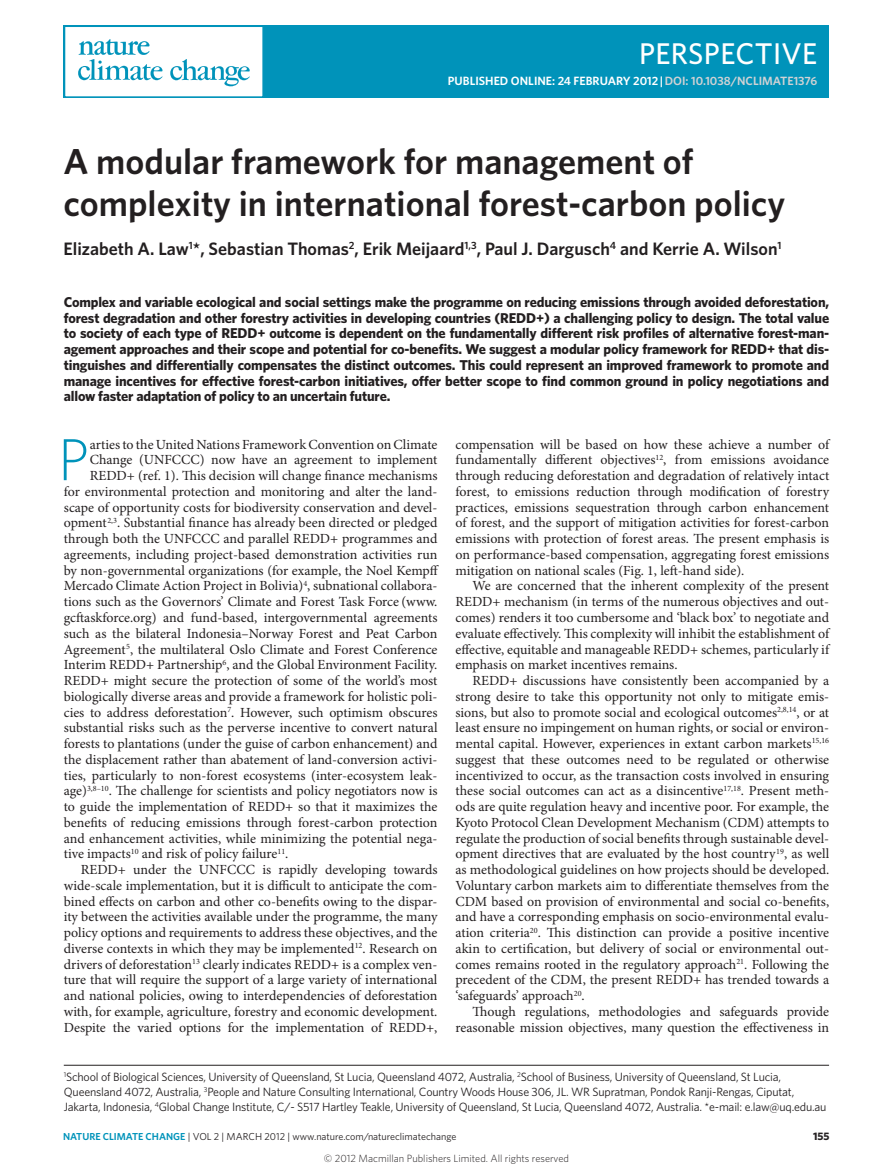
<style>
.page{position:relative;width:893px;height:1174px;background:#fff}
.page>*{position:absolute;margin:0;border:0;box-sizing:border-box;transform-origin:0 0}
.Body_first_w_drop_c{font:300 59.4px "Whitney";color:#0093ba}
.Title{font:600 36px/42px "Whitney";color:#231f20}
.t1{font:500 30px "Whitney";letter-spacing:.01em;color:#fff}
.Author{font:600 18px "Whitney";color:#231f20}
.Abstract{font:700 14.25px/15.8px "Whitney";letter-spacing:-.01em;color:#231f20;text-align:justify}
.Body_text{font:13.95px/15.8px "Minion Pro";color:#231f20;text-align:justify}
.Body_first_w_drop_c-2{font:13.95px "Minion Pro";color:#231f20}
.Address{font:12px/15px "Whitney";letter-spacing:-.015em;color:#231f20}
.t2{font:600 12px "Whitney";color:#fff}
.t3{font:700 10.8px "Whitney";color:#231f20}
.t4{font:300 10.5px "Whitney";color:#231f20}
.t5{font:10.2px "Whitney";color:#231f20}
.s1{color:#d1d2d4}
.s2{font-weight:600;color:#0093ba}
</style>
<div class="page">
<hr style="left:64px;top:1064px;width:765px;height:1px;background:#231f20">
<div style="left:64px;top:26px;width:765px;height:72px;background:#0093ba"></div>
<div style="left:64px;top:26px;width:200px;height:72px;background:#fff;border:2px solid #0093ba"></div>
<svg style="left:170px;top:59px;width:80px;height:27px"></svg>
<svg style="left:78px;top:39px;width:84px;height:41px"></svg>
<p class="t1" style="left:639px;top:34px;width:180px">PERSPECTIVE</p>
<p class="t2" style="left:448px;top:73px;width:371px">PUBLISHED ONLINE: 24 FEBRUARY 2012 |<span class="s1">DOI: 10.1038/NCLIMATE1376</span></p>
<p class="Title" style="left:64px;top:140px;width:723px">A modular framework for management of complexity in international forest-carbon policy</p>
<p class="Author" style="left:64px;top:237px;width:719px">Elizabeth A. Law<sup>1</sup>*, Sebastian Thomas<sup>2</sup>, Erik Meijaard<sup>1,3</sup>, Paul J. Dargusch<sup>4</sup> and Kerrie A. Wilson<sup>1</sup></p>
<p class="Abstract" style="left:64px;top:294px;width:767px">Complex and variable ecological and social settings make the programme on reducing emissions through avoided deforestation, forest degradation and other forestry activities in developing countries (REDD+) a challenging policy to design. The total value to society of each type of REDD+ outcome is dependent on the fundamentally different risk profiles of alternative forest-man&shy;agement approaches and their scope and potential for co-benefits. We suggest a modular policy framework for REDD+ that dis&shy;tinguishes and differentially compensates the distinct outcomes. This could represent an improved framework to promote and manage incentives for effective forest-carbon initiatives, offer better scope to find common ground in policy negotiations and allow faster adaptation of policy to an uncertain future.</p>
<p class="Body_text" style="left:455px;top:437px;width:375px">compensation will be based on how these achieve a number of fundamentally different objectives<sup>12</sup>, from emissions avoidance through reducing deforestation and degradation of relatively intact forest, to emissions reduction through modification of forestry practices, emissions sequestration through carbon enhancement of forest, and the support of mitigation activities for forest-carbon emissions with protection of forest areas. The present emphasis is on performance-based compensation, aggregating forest emissions mitigation on national scales (Fig. 1, left-hand side).</p>
<p class="Body_text" style="left:455px;top:578px;width:375px;text-indent:17px">We are concerned that the inherent complexity of the present REDD+ mechanism (in terms of the numerous objectives and out&shy;comes) renders it too cumbersome and ‘black box’ to negotiate and evaluate effectively. This complexity will inhibit the establishment of effective, equitable and manageable REDD+ schemes, particularly if emphasis on market incentives remains.</p>
<p class="Body_text" style="left:455px;top:673px;width:375px;text-indent:17px">REDD+ discussions have consistently been accompanied by a strong desire to take this opportunity not only to mitigate emis&shy;sions, but also to promote social and ecological outcomes<sup>2,8,14</sup>, or at least ensure no impingement on human rights, or social or environ&shy;mental capital. However, experiences in extant carbon markets<sup>15,16 </sup>suggest that these outcomes need to be regulated or otherwise incentivized to occur, as the transaction costs involved in ensuring these social outcomes can act as a disincentive<sup>17,18</sup>. Present meth&shy;ods are quite regulation heavy and incentive poor. For example, the Kyoto Protocol Clean Development Mechanism (CDM) attempts to regulate the production of social benefits through sustainable devel&shy;opment directives that are evaluated by the host country<sup>19</sup>, as well as methodological guidelines on how projects should be developed.<br>Voluntary carbon markets aim to differentiate themselves from the CDM based on provision of environmental and social co-benefits, and have a corresponding emphasis on socio-environmental evalu&shy;ation criteria<sup>20</sup>. This distinction can provide a positive incentive akin to certification, but delivery of social or environmental out&shy;comes remains rooted in the regulatory approach<sup>21</sup>. Following the precedent of the CDM, the present REDD+ has trended towards a ‘safeguards’ approach<sup>20</sup>.</p>
<p class="Body_text" style="left:455px;top:1004px;width:375px;text-align:right">Though regulations, methodologies and safeguards provide reasonable mission objectives, many question the effectiveness in</p>
<p class="Address" style="left:64px;top:1069px;width:764px"><sup>1</sup>School of Biological Sciences, University of Queensland, St Lucia, Queensland 4072, Australia, <sup>2</sup>School of Business, University of Queensland, St Lucia,<br>Queensland 4072, Australia, <sup>3</sup>People and Nature Consulting International, Country Woods House 306, JL. WR Supratman, Pondok Ranji-Rengas, Ciputat,<br>Jakarta, Indonesia, <sup>4</sup>Global Change Institute, C/- S517 Hartley Teakle, University of Queensland, St Lucia, Queensland 4072, Australia. *e-mail: e.law@uq.edu.au</p>
<p class="Body_first_w_drop_c" style="left:58px;top:420px;width:33px">P</p>
<p class="Body_first_w_drop_c-2" style="left:90px;top:436px;width:349px">arties to the United Nations Framework Convention on Climate</p>
<p class="Body_first_w_drop_c-2" style="left:90px;top:451px;width:349px">Change (UNFCCC) now have an agreement to implement</p>
<p class="Body_first_w_drop_c-2" style="left:90px;top:467px;width:349px">REDD+ (ref. 1). This decision will change finance mechanisms</p>
<p class="Body_first_w_drop_c-2" style="left:64px;top:483px;width:375px">for environmental protection and monitoring and alter the land-</p>
<p class="Body_first_w_drop_c-2" style="left:64px;top:499px;width:375px">scape of opportunity costs for biodiversity conservation and devel-</p>
<p class="Body_first_w_drop_c-2" style="left:64px;top:514px;width:375px">opment<sup>2,3</sup>. Substantial finance has already been directed or pledged</p>
<p class="Body_first_w_drop_c-2" style="left:64px;top:530px;width:375px">through both the UNFCCC and parallel REDD+ programmes and</p>
<p class="Body_first_w_drop_c-2" style="left:64px;top:546px;width:375px">agreements, including project-based demonstration activities run</p>
<p class="Body_first_w_drop_c-2" style="left:64px;top:562px;width:377px">by non-governmental organizations (for example, the Noel Kempff</p>
<p class="Body_first_w_drop_c-2" style="left:64px;top:577px;width:375px">Mercado Climate Action Project in Bolivia)<sup>4</sup>, subnational collabora-</p>
<p class="Body_first_w_drop_c-2" style="left:64px;top:593px;width:375px">tions such as the Governors’ Climate and Forest Task Force (www.</p>
<p class="Body_first_w_drop_c-2" style="left:64px;top:609px;width:375px">gcftaskforce.org) and fund-based, intergovernmental agreements</p>
<p class="Body_first_w_drop_c-2" style="left:64px;top:625px;width:375px">such as the bilateral Indonesia–Norway Forest and Peat Carbon</p>
<p class="Body_first_w_drop_c-2" style="left:64px;top:640px;width:375px">Agreement<sup>5</sup>, the multilateral Oslo Climate and Forest Conference</p>
<p class="Body_first_w_drop_c-2" style="left:64px;top:656px;width:375px">Interim REDD+ Partnership<sup>6</sup>, and the Global Environment Facility.</p>
<p class="Body_first_w_drop_c-2" style="left:64px;top:672px;width:375px">REDD+ might secure the protection of some of the world’s most</p>
<p class="Body_first_w_drop_c-2" style="left:64px;top:688px;width:375px">biologically diverse areas and provide a framework for holistic poli-</p>
<p class="Body_first_w_drop_c-2" style="left:64px;top:703px;width:375px">cies to address deforestation<sup>7</sup>. However, such optimism obscures</p>
<p class="Body_first_w_drop_c-2" style="left:64px;top:719px;width:375px">substantial risks such as the perverse incentive to convert natural</p>
<p class="Body_first_w_drop_c-2" style="left:64px;top:735px;width:375px">forests to plantations (under the guise of carbon enhancement) and</p>
<p class="Body_first_w_drop_c-2" style="left:64px;top:751px;width:375px">the displacement rather than abatement of land-conversion activi-</p>
<p class="Body_first_w_drop_c-2" style="left:64px;top:766px;width:375px">ties, particularly to non-forest ecosystems (inter-ecosystem leak-</p>
<p class="Body_first_w_drop_c-2" style="left:64px;top:782px;width:375px">age)<sup>3,8–10</sup>. The challenge for scientists and policy negotiators now is</p>
<p class="Body_first_w_drop_c-2" style="left:64px;top:798px;width:375px">to guide the implementation of REDD+ so that it maximizes the</p>
<p class="Body_first_w_drop_c-2" style="left:64px;top:814px;width:375px">benefits of reducing emissions through forest-carbon protection</p>
<p class="Body_first_w_drop_c-2" style="left:64px;top:829px;width:375px">and enhancement activities, while minimizing the potential nega-</p>
<p class="Body_first_w_drop_c-2" style="left:64px;top:845px;width:226px">tive impacts<sup>10</sup> and risk of policy failure<sup>11</sup>.</p>
<p class="Body_text" style="left:64px;top:862px;width:375px;text-indent:17px">REDD+ under the UNFCCC is rapidly developing towards wide-scale implementation, but it is difficult to anticipate the com&shy;bined effects on carbon and other co-benefits owing to the dispar&shy;ity between the activities available under the programme, the many policy options and requirements to address these objectives, and the diverse contexts in which they may be implemented<sup>12</sup>. Research on drivers of deforestation<sup>13</sup> clearly indicates REDD+ is a complex ven&shy;ture that will require the support of a large variety of international and national policies, owing to interdependencies of deforestation with, for example, agriculture, forestry and economic development.<br>Despite the varied options for the implementation of REDD+,</p>
<p class="t5" style="left:63px;top:1129px;width:395px"><span class="s2">NATURE CLIMATE CHANGE</span> | VOL 2 | MARCH 2012 | www.nature.com/natureclimatechange</p>
<p class="t3" style="left:813px;top:1129px;width:18px">155</p>
<p class="t4" style="left:324px;top:1151px;width:247px">© 2012 Macmillan Publishers Limited. All rights reserved</p>
</div>
